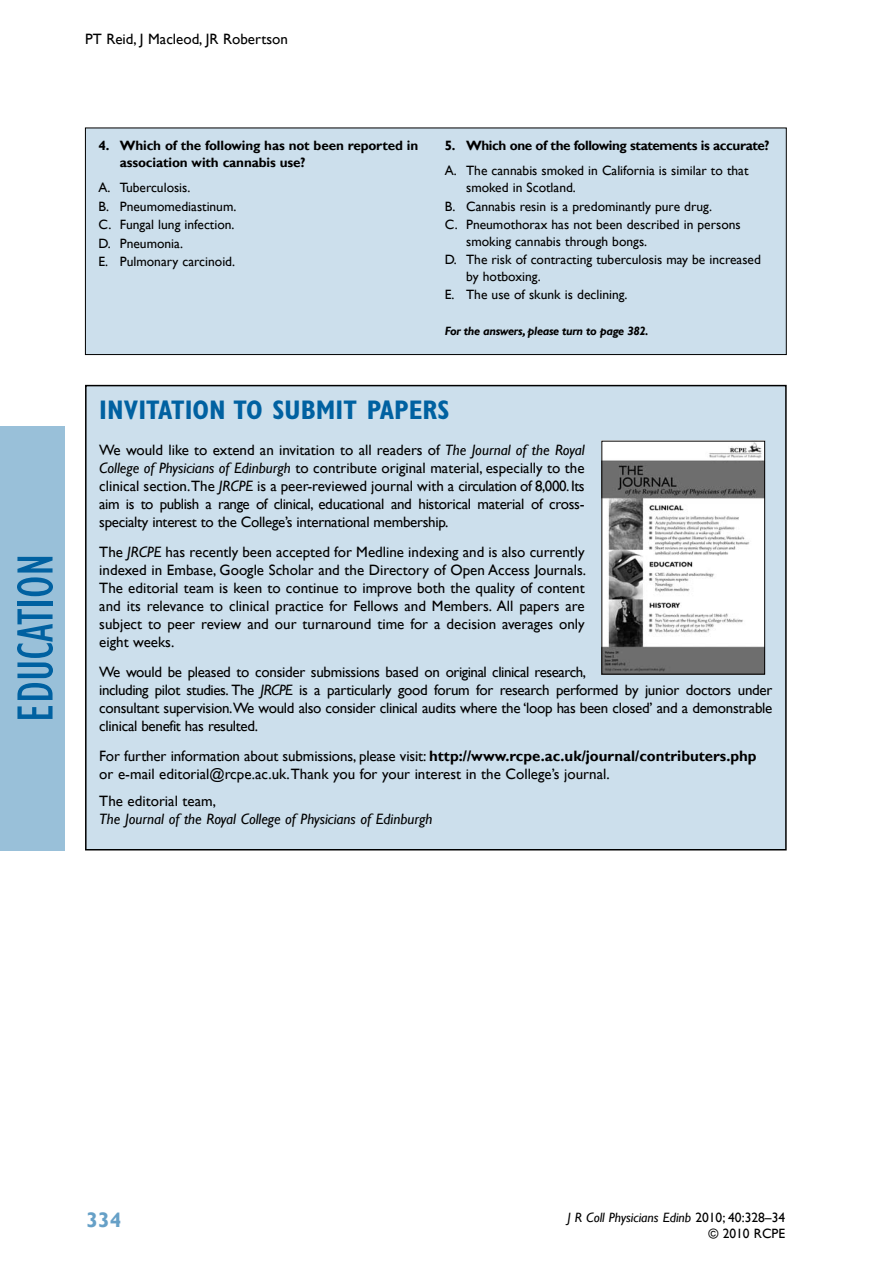
<style>
.page{position:relative;width:893px;height:1263px;background:#fff}
.page>*{position:absolute;margin:0;border:0;box-sizing:border-box;transform-origin:0 0}
.t1{font:condensed 52.5px "Gill Sans";color:#0061a1}
.t2{font:700 condensed 27px "Gill Sans";color:#0061a1}
.t3{font:700 21px "Gill Sans";color:#66a0c7}
.t4{font:15px/18px "Gill Sans";letter-spacing:-.02em;color:#000;text-align:justify}
.t5{font:15px/18px "Gill Sans";color:#000}
.t6{font:italic 15px "Gill Sans";color:#000}
.t7{font:13.5px/18.6px "Gill Sans";color:#000}
.t8{font:700 13.5px/16.5px "Gill Sans";letter-spacing:-.01em;color:#000}
.t9{font:700 13.5px "Gill Sans";letter-spacing:-.03em;color:#000}
.t10{font:italic 700 12px "Gill Sans";letter-spacing:-.03em;color:#000}
.s1{font-style:italic}
.s2{font-weight:700}
</style>
<div class="page">
<div style="left:0;top:426px;width:64px;height:424px;background:#99c0d9"></div>
<div style="left:85px;top:128px;width:701px;height:227px;background:#ccdfec"></div>
<div style="left:85px;top:128px;width:702px;height:227px;border:1px solid #000"></div>
<div style="left:86px;top:386px;width:700px;height:464px;background:#ccdfec"></div>
<div style="left:85px;top:385px;width:702px;height:465px;border:2px solid #000"></div>
<img style="left:604px;top:443px;width:159px;height:229px">
<p class="t5" style="left:85px;top:31px;width:204px">PT Reid, J Macleod, JR Robertson</p>
<h1 class="t1" style="left:4px;top:722px;width:170px;rotate:-90deg">education</h1>
<p class="t8" style="left:120px;top:138px;width:300px;text-indent:-21px">4. Which of the following has not been reported in association with cannabis use?</p>
<p class="t7" style="left:99px;top:178px;width:139px">A. Tuberculosis.<br>B. Pneumomediastinum.<br>C. Fungal lung infection.<br>D. Pneumonia.<br>E. Pulmonary carcinoid.</p>
<p class="t9" style="left:445px;top:138px;width:326px">5. Which one of the following statements is accurate?</p>
<p class="t7" style="left:466px;top:163px;width:284px;line-height:16.5px;text-indent:-21px">A. The cannabis smoked in California is similar to that smoked in Scotland.</p>
<p class="t7" style="left:445px;top:197px;width:297px">B. Cannabis resin is a predominantly pure drug.<br>C. Pneumothorax has not been described in persons</p>
<p class="t7" style="left:445px;top:232px;width:318px;text-indent:21px">smoking cannabis through bongs.<br>D. The risk of contracting tuberculosis may be increased</p>
<p class="t7" style="left:445px;top:267px;width:184px;text-indent:21px">by hotboxing.<br>E. The use of skunk is declining.</p>
<p class="t10" style="left:445px;top:324px;width:205px">For the answers, please turn to page 382.</p>
<h2 class="t2" style="left:99px;top:394px;width:350px">INVITATION TO SUBMIT PAPERS</h2>
<p class="t4" style="left:99px;top:442px;width:487px">We would like to extend an invitation to all readers of <span class="s1">The Journal of the Royal College of Physicians of Edinburgh</span> to contribute original material, especially to the clinical section.The <span class="s1">JRCPE</span> is a peer-reviewed journal with a circulation of 8,000. Its aim is to publish a range of clinical, educational and historical material of cross&shy;specialty interest to the College’s international membership.</p>
<p class="t4" style="left:99px;top:544px;width:488px">The <span class="s1">JRCPE</span> has recently been accepted for Medline indexing and is also currently indexed in Embase, Google Scholar and the Directory of Open Access Journals.<br>The editorial team is keen to continue to improve both the quality of content and its relevance to clinical practice for Fellows and Members. All papers are subject to peer review and our turnaround time for a decision averages only eight weeks.</p>
<p class="t4" style="left:99px;top:664px;width:675px;text-align:left">We would be pleased to consider submissions based on original clinical research,<br>including pilot studies. The <span class="s1">JRCPE</span> is a particularly good forum for research performed by junior doctors under consultant supervision.We would also consider clinical audits where the ‘loop has been closed’ and a demonstrable clinical benefit has resulted.</p>
<p class="t5" style="left:99px;top:748px;width:659px">For further information about submissions, please visit: <span class="s2">http://www.rcpe.ac.uk/journal/contributers.php </span>or e-mail editorial@rcpe.ac.uk. Thank you for your interest in the College’s journal.</p>
<p class="t5" style="left:99px;top:793px;width:118px">The editorial team,</p>
<p class="t6" style="left:99px;top:810px;width:335px">The Journal of the Royal College of Physicians of Edinburgh</p>
<h3 class="t3" style="left:87px;top:1207px;width:36px">334</h3>
<p class="t7" style="left:568px;top:1210px;width:219px;line-height:15.9px;text-align:right"><span class="s1">J R Coll Physicians Edinb</span> 2010; 40:328–34 © 2010 RCPE</p>
</div>
